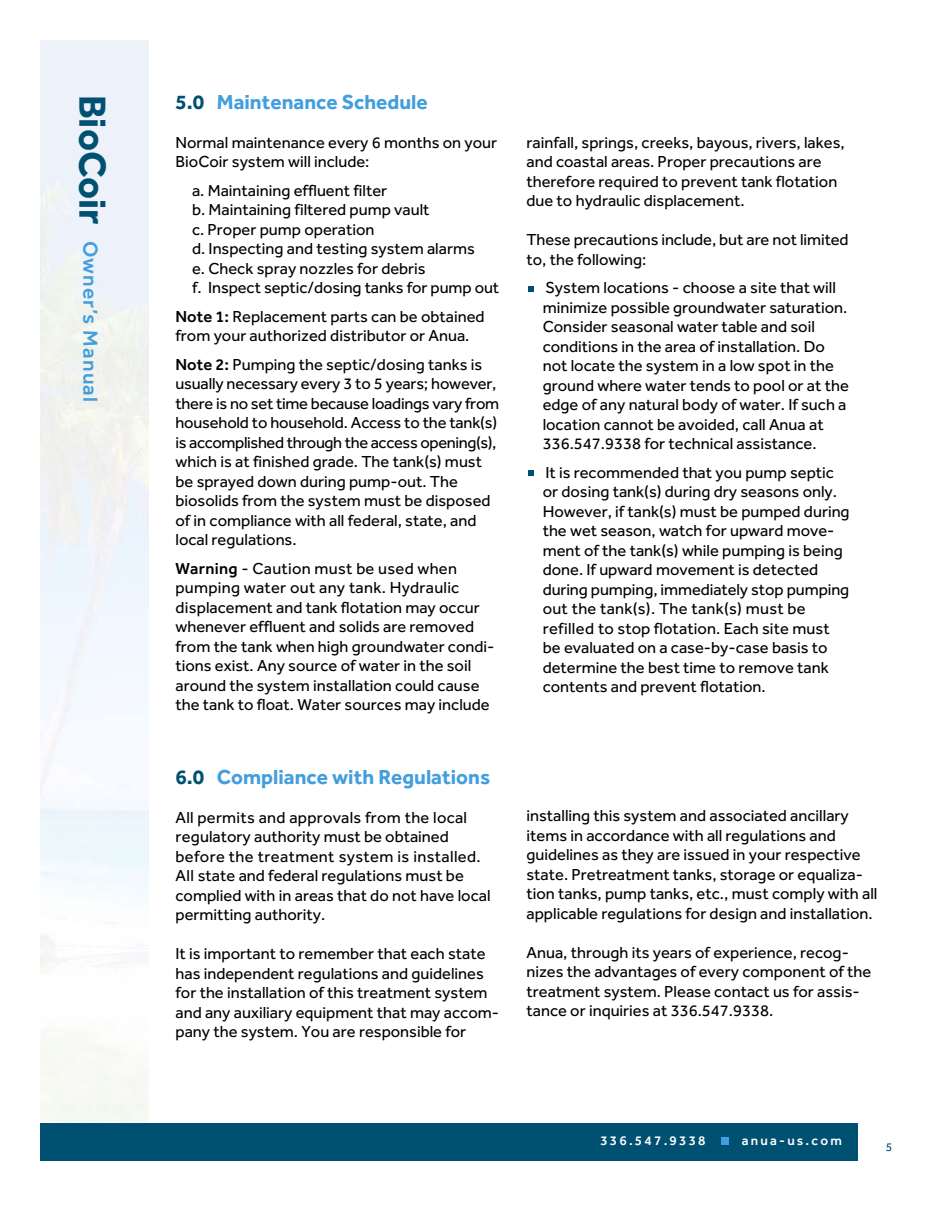
<style>
.page{position:relative;width:945px;height:1215px;background:#fff}
.page>*{position:absolute;margin:0;border:0;box-sizing:border-box;transform-origin:0 0}
.t1{font:700 21px "Effra";color:#429edd}
.t2{font:500 21px "Effra";letter-spacing:.055em;color:#429edd}
.t3{font:16.5px/19.5px "Effra";color:#000}
.t4{font:500 13.5px "Effra";letter-spacing:.165em;color:#fff}
.t5{font:12px "Effra";color:#005171}
.s1{font-weight:700;font-size:39px;color:#005171}
.s2{color:#005171}
.s3{font-weight:500}
</style>
<div class="page">
<div style="left:40px;top:1123px;width:818px;height:38px;background:#005171"></div>
<div style="left:722px;top:1138px;width:7px;height:7px;background:#429edd"></div>
<svg style="left:528px;top:286px;width:6px;height:6px"></svg>
<svg style="left:528px;top:470px;width:6px;height:6px"></svg>
<p class="t2" style="left:103px;top:94px;width:309px;rotate:90deg"><span class="s1">BioCoir</span> Owner’s Manual</p>
<p class="t1" style="left:176px;top:89px;width:254px"><span class="s2">5.0</span> Maintenance Schedule</p>
<p class="t3" style="left:176px;top:132px;width:323px">Normal maintenance every 6 months on your<br>BioCoir system will include:</p>
<p class="t3" style="left:192px;top:180px;width:309px">a. Maintaining effluent filter<br>b. Maintaining filtered pump vault<br>c. Proper pump operation<br>d. Inspecting and testing system alarms<br>e. Check spray nozzles for debris<br>f. Inspect septic/dosing tanks for pump out</p>
<p class="t3" style="left:176px;top:306px;width:311px"><span class="s3">Note 1:</span> Replacement parts can be obtained from your authorized distributor or Anua.</p>
<p class="t3" style="left:176px;top:354px;width:325px"><span class="s3">Note 2:</span> Pumping the septic/dosing tanks is usually necessary every 3 to 5 years; however, there is no set time because loadings vary from household to household. Access to the tank(s) is accomplished through the access opening(s), which is at finished grade. The tank(s) must be sprayed down during pump-out. The biosolids from the system must be disposed of in compliance with all federal, state, and local regulations.</p>
<p class="t3" style="left:176px;top:558px;width:320px"><span class="s3">Warning</span> - Caution must be used when pumping water out any tank. Hydraulic displacement and tank flotation may occur whenever effluent and solids are removed from the tank when high groundwater condi&shy;tions exist. Any source of water in the soil around the system installation could cause the tank to float. Water sources may include</p>
<p class="t1" style="left:176px;top:764px;width:316px"><span class="s2">6.0</span> Compliance with Regulations</p>
<p class="t3" style="left:176px;top:807px;width:317px">All permits and approvals from the local regulatory authority must be obtained before the treatment system is installed.<br>All state and federal regulations must be complied with in areas that do not have local permitting authority.</p>
<p class="t3" style="left:176px;top:944px;width:325px">It is important to remember that each state has independent regulations and guidelines for the installation of this treatment system and any auxiliary equipment that may accom&shy;pany the system. You are responsible for</p>
<p class="t3" style="left:527px;top:132px;width:320px">rainfall, springs, creeks, bayous, rivers, lakes, and coastal areas. Proper precautions are therefore required to prevent tank flotation due to hydraulic displacement.</p>
<p class="t3" style="left:527px;top:230px;width:324px">These precautions include, but are not limited to, the following:</p>
<p class="t3" style="left:543px;top:278px;width:308px">System locations - choose a site that will minimize possible groundwater saturation.<br>Consider seasonal water table and soil conditions in the area of installation. Do not locate the system in a low spot in the ground where water tends to pool or at the edge of any natural body of water. If such a location cannot be avoided, call Anua at 336.547.9338 for technical assistance.</p>
<p class="t3" style="left:543px;top:462px;width:308px">It is recommended that you pump septic or dosing tank(s) during dry seasons only.<br>However, if tank(s) must be pumped during the wet season, watch for upward move&shy;ment of the tank(s) while pumping is being done. If upward movement is detected during pumping, immediately stop pumping out the tank(s). The tank(s) must be refilled to stop flotation. Each site must be evaluated on a case-by-case basis to determine the best time to remove tank contents and prevent flotation.</p>
<p class="t3" style="left:527px;top:806px;width:352px">installing this system and associated ancillary items in accordance with all regulations and guidelines as they are issued in your respective state. Pretreatment tanks, storage or equaliza&shy;tion tanks, pump tanks, etc., must comply with all applicable regulations for design and installation.</p>
<p class="t3" style="left:527px;top:942px;width:346px">Anua, through its years of experience, recog&shy;nizes the advantages of every component of the treatment system. Please contact us for assis&shy;tance or inquiries at 336.547.9338.</p>
<p class="t4" style="left:600px;top:1132px;width:107px">336.547.9338</p>
<p class="t4" style="left:742px;top:1132px;width:102px">anua-us.com</p>
<p class="t5" style="left:886px;top:1140px;width:8px">5</p>
</div>
